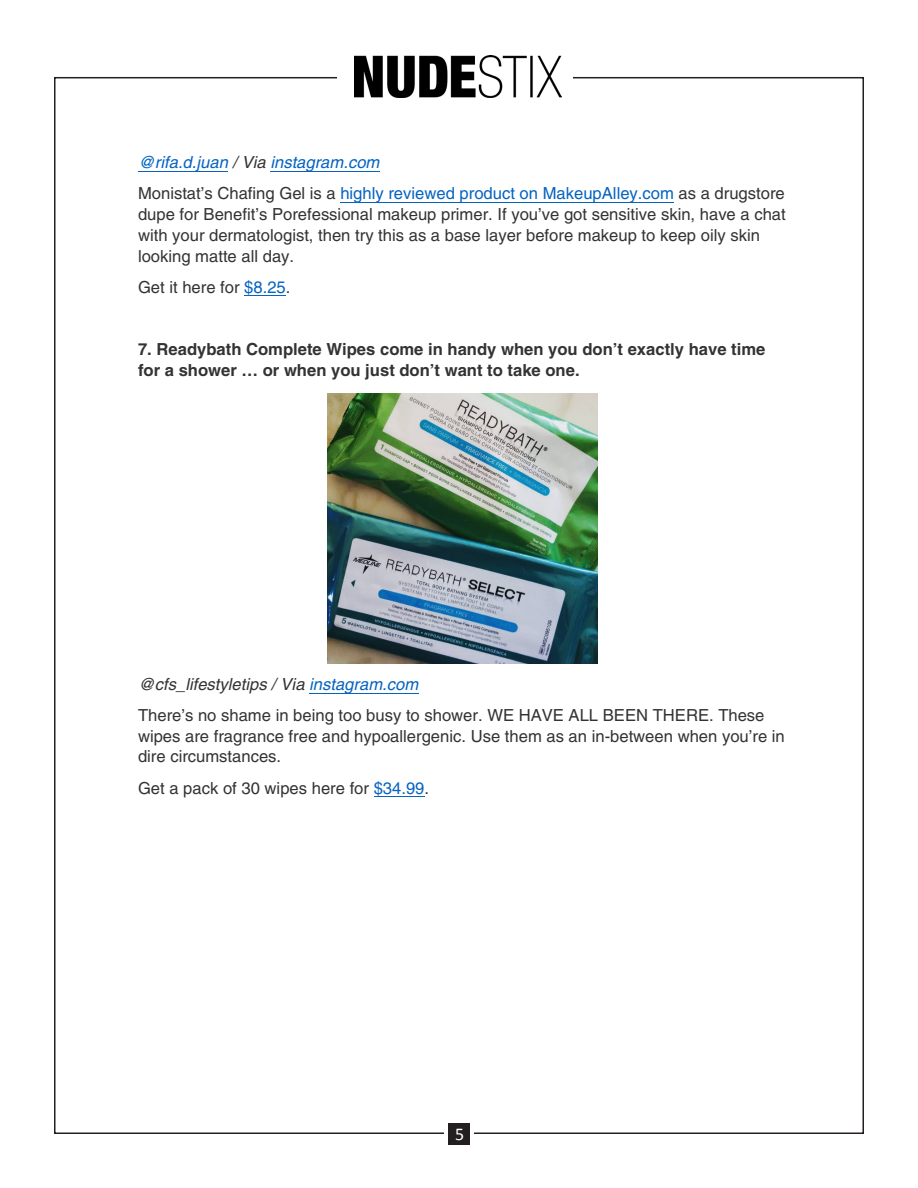
<style>
.page{position:relative;width:918px;height:1188px;background:#fff}
.page>*{position:absolute;margin:0;border:0;box-sizing:border-box;transform-origin:0 0}
.t1{font:18px "Calibri";color:#fff}
.t2{font:16.65px/20.9px "Helvetica";color:#333}
.t3{font:700 16.65px/21px "Helvetica";color:#333}
.t4{font:16.65px/31.2px "Helvetica";color:#0563c1}
.s1{font-style:italic}
.s2{font-style:italic;color:#333}
.s3{color:#333}
.s4{color:#0563c1}
.s5{font-style:italic;color:#0563c1}
</style>
<div class="page">
<img style="left:354px;top:56px;width:208px;height:42px">
<div style="left:448px;top:1123px;width:22px;height:22px;background:#231f20"></div>
<hr style="left:138px;top:171px;width:90px;height:1px;background:#0563c1">
<hr style="left:270px;top:171px;width:109px;height:1px;background:#0563c1">
<hr style="left:341px;top:202px;width:333px;height:1px;background:#0563c1">
<hr style="left:244px;top:296px;width:42px;height:1px;background:#0563c1">
<hr style="left:309px;top:693px;width:109px;height:1px;background:#0563c1">
<hr style="left:374px;top:797px;width:51px;height:1px;background:#0563c1">
<img style="left:327px;top:394px;width:270px;height:270px">
<p class="t4" style="left:138px;top:147px;width:648px"><span class="s1">@rifa.d.juan</span> <span class="s2">/ Via</span> <span class="s1">instagram.com<br></span><span class="s3">Monistat’s Chafing Gel is a</span> highly reviewed product on MakeupAlley.com <span class="s3">as a drugstore</span></p>
<p class="t2" style="left:138px;top:204px;width:649px">dupe for Benefit’s Porefessional makeup primer. If you’ve got sensitive skin, have a chat with your dermatologist, then try this as a base layer before makeup to keep oily skin looking matte all day.</p>
<p class="t2" style="left:138px;top:276px;width:154px">Get it here for <span class="s4">$8.25</span>.</p>
<p class="t3" style="left:138px;top:338px;width:629px">7. Readybath Complete Wipes come in handy when you don’t exactly have time for a shower … or when you just don’t want to take one.</p>
<p class="t2" style="left:138px;top:668px;width:628px;line-height:31.2px"><span class="s1">@cfs_lifestyletips / Via</span> <span class="s5">instagram.com<br></span>There’s no shame in being too busy to shower. WE HAVE ALL BEEN THERE. These</p>
<p class="t2" style="left:138px;top:726px;width:648px">wipes are fragrance free and hypoallergenic. Use them as an in-between when you’re in dire circumstances.</p>
<p class="t2" style="left:138px;top:777px;width:293px">Get a pack of 30 wipes here for <span class="s4">$34.99</span>.</p>
<p class="t1" style="left:455px;top:1123px;width:11px">5</p>
</div>
